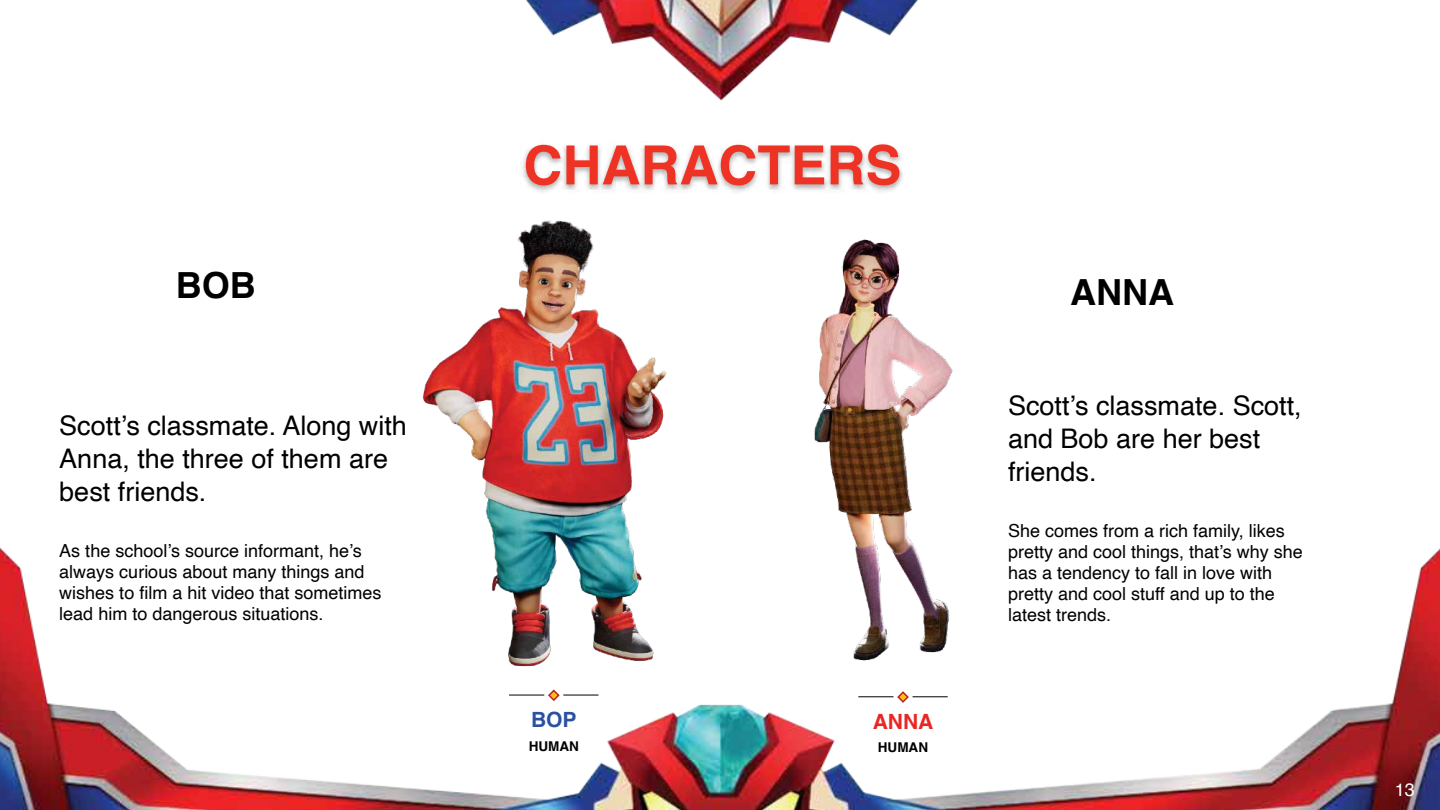
<style>
.page{position:relative;width:1440px;height:810px;background:#fff}
.page>*{position:absolute;margin:0;border:0;box-sizing:border-box;transform-origin:0 0}
.t1{font:700 54px "Helvetica";color:#ee3324}
.t2{font:700 36px "Helvetica";color:#000}
.t3{font:27px/33px "Helvetica";color:#000}
.t4{font:700 21px "Helvetica";color:#e82725}
.t5{font:700 21px "Helvetica";color:#2b51a3}
.t6{font:18px/21px "Helvetica";color:#000}
.t7{font:18px "Helvetica";color:#fff}
.t8{font:700 13.5px "Helvetica";color:#000}
</style>
<div class="page">
<img style="left:0;top:0;width:1440px;height:810px">
<h2 class="t2" style="left:176px;top:264px;width:81px">BOB</h2>
<h3 class="t3" style="left:59px;top:410px;width:349px">Scott’s classmate. Along with<br>Anna, the three of them are best friends.</h3>
<p class="t6" style="left:59px;top:540px;width:324px">As the school’s source informant, he’s always curious about many things and wishes to film a hit video that sometimes lead him to dangerous situations.</p>
<h1 class="t1" style="left:523px;top:132px;width:379px">CHARACTERS</h1>
<p class="t5" style="left:531px;top:707px;width:47px">BOP</p>
<p class="t8" style="left:529px;top:738px;width:52px">HUMAN</p>
<p class="t4" style="left:873px;top:709px;width:62px">ANNA</p>
<p class="t8" style="left:878px;top:740px;width:52px">HUMAN</p>
<h2 class="t2" style="left:1070px;top:270px;width:105px">ANNA</h2>
<h3 class="t3" style="left:1008px;top:390px;width:295px">Scott’s classmate. Scott, and Bob are her best friends.</h3>
<p class="t6" style="left:1008px;top:521px;width:296px">She comes from a rich family, likes pretty and cool things, that’s why she has a tendency to fall in love with pretty and cool stuff and up to the latest trends.</p>
<p class="t7" style="left:1395px;top:776px;width:22px">13</p>
</div>
